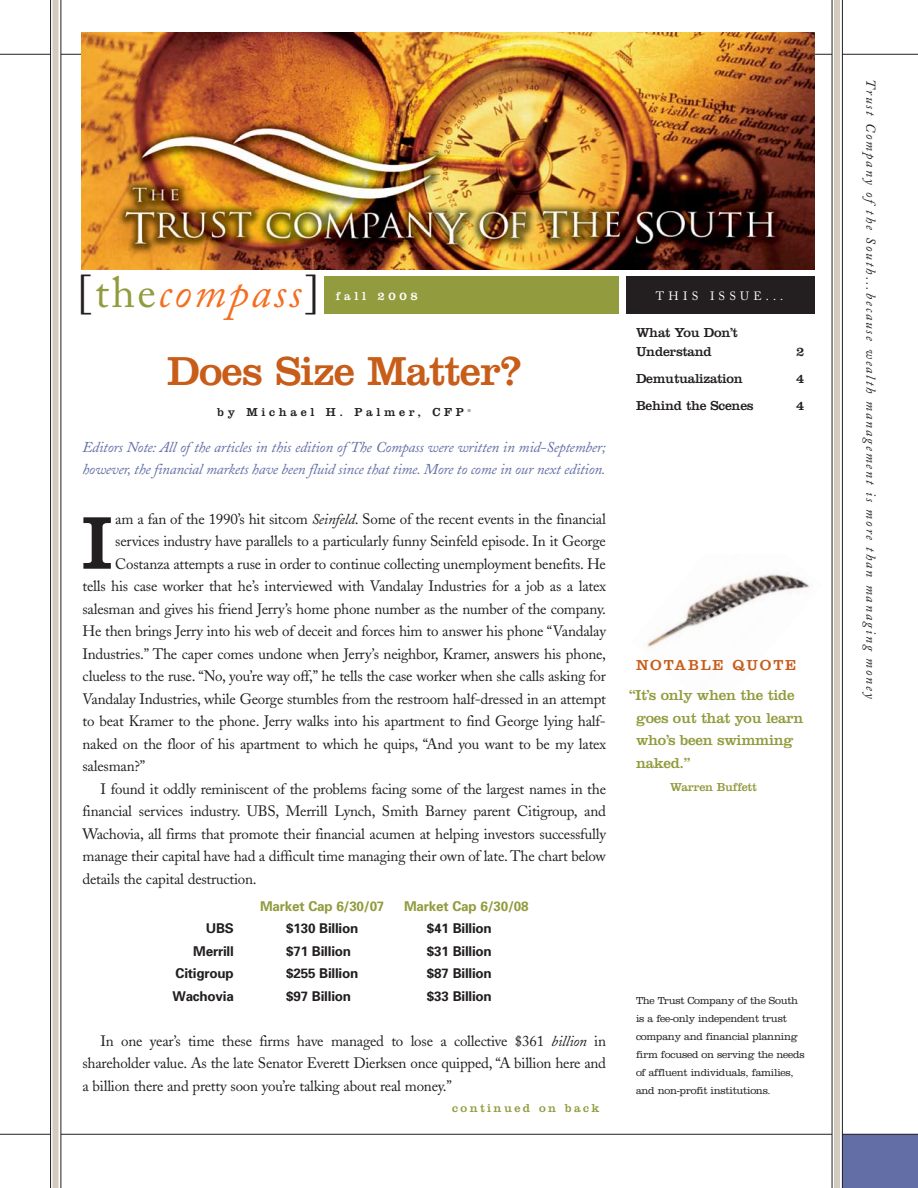
<style>
.page{position:relative;width:918px;height:1188px;background:#fff}
.page>*{position:absolute;margin:0;border:0;box-sizing:border-box;transform-origin:0 0}
.t1{font:77.55px "Clarendon";color:#231f20}
.t2{font:italic 43.5px "Adobe Caslon";letter-spacing:.06em;color:#f36f21}
.t3{font:42px "Clarendon";letter-spacing:-.02em;color:#c85c19}
.t4{font:15px/22.5px "Adobe Caslon";letter-spacing:-.015em;color:#231f20;text-align:justify}
.t5{font:italic 15px/22.5px "Adobe Caslon";letter-spacing:-.015em;color:#636ea6}
.t6{font:15px/22.5px "Clarendon";letter-spacing:-.02em;color:#929b3d}
.t7{font:15px "Clarendon";letter-spacing:.12em;color:#c85c19}
.t8{font:700 13.5px "Univers";letter-spacing:-.015em;color:#231f20}
.t9{font:italic 13.5px "Adobe Caslon";letter-spacing:.15em;color:#231f20}
.t10{font:13.5px/19.5px "Clarendon";letter-spacing:-.02em;color:#231f20}
.t11{font:700 13.5px "Univers";letter-spacing:-.015em;color:#929b3d}
.t12{font:12px "Clarendon";letter-spacing:.305em;color:#231f20}
.t13{font:12px "Clarendon";letter-spacing:.2em;color:#929b3d}
.t14{font:12px "Clarendon";letter-spacing:-.02em;color:#929b3d}
.t15{font:12px "Adobe Caslon";letter-spacing:.35em;color:#fff}
.t16{font:12px "Clarendon";letter-spacing:.305em;color:#fff}
.t17{font:300 10.5px/18px "Clarendon";letter-spacing:-.025em;color:#231f20}
.t18{font:300 4.5px "Clarendon";color:#231f20}
.s1{font-style:normal;color:#231f20}
.s2{font-style:normal;color:#929b3d}
.s3{font-style:italic}
</style>
<div class="page">
<img style="left:647px;top:573px;width:163px;height:77px">
<hr style="left:0;top:54px;width:918px;height:1px;background:#231f20">
<img style="left:81px;top:33px;width:734px;height:237px">
<div style="left:842px;top:1134px;width:76px;height:54px;background:#636ea6"></div>
<hr style="left:0;top:1134px;width:918px;height:1px;background:#231f20">
<svg style="left:51px;top:51px;width:10px;height:9px"></svg>
<svg style="left:51px;top:1131px;width:10px;height:9px"></svg>
<div style="left:832px;top:1131px;width:10px;height:9px;background:#fff"></div>
<div style="left:832px;top:51px;width:10px;height:9px;background:#fff"></div>
<div style="left:834px;top:0;width:6px;height:1188px;background:#d2cbbe"></div>
<hr style="left:832px;top:0;width:1px;height:1188px;background:#231f20">
<hr style="left:842px;top:0;width:1px;height:1188px;background:#231f20">
<div style="left:52px;top:0;width:6px;height:1188px;background:#d2cbbe"></div>
<hr style="left:50px;top:0;width:1px;height:1188px;background:#231f20">
<hr style="left:61px;top:0;width:1px;height:1188px;background:#231f20">
<div style="left:324px;top:276px;width:295px;height:38px;background:#929b3d"></div>
<div style="left:626px;top:276px;width:189px;height:38px;background:#231f20"></div>
<h2 class="t2" style="left:77px;top:275px;width:244px"><span class="s1">[</span><span class="s2">the</span>compass<span class="s1">]</span></h2>
<p class="t16" style="left:336px;top:292px;width:83px">fall 2008</p>
<h3 class="t3" style="left:167px;top:356px;width:356px">Does Size Matter?</h3>
<p class="t12" style="left:217px;top:408px;width:248px">by Michael H. Palmer, CFP</p>
<p class="t18" style="left:467px;top:409px;width:5px">®</p>
<p class="t5" style="left:82px;top:437px;width:525px">Editors Note: All of the articles in this edition of The Compass were written in mid-September; however, the financial markets have been fluid since that time. More to come in our next edition.</p>
<h1 class="t1" style="left:82px;top:516px;width:32px">I</h1>
<p class="t4" style="left:115px;top:509px;width:492px">am a fan of the 1990’s hit sitcom <span class="s3">Seinfeld</span>. Some of the recent events in the financial</p>
<p class="t4" style="left:115px;top:532px;width:492px">services industry have parallels to a particularly funny Seinfeld episode. In it George</p>
<p class="t4" style="left:115px;top:554px;width:492px">Costanza attempts a ruse in order to continue collecting unemployment benefits. He</p>
<p class="t4" style="left:82px;top:577px;width:525px">tells his case worker that he’s interviewed with Vandalay Industries for a job as a latex</p>
<p class="t4" style="left:82px;top:599px;width:525px">salesman and gives his friend Jerry’s home phone number as the number of the company.</p>
<p class="t4" style="left:82px;top:622px;width:525px">He then brings Jerry into his web of deceit and forces him to answer his phone “Vandalay</p>
<p class="t4" style="left:82px;top:644px;width:525px">Industries.” The caper comes undone when Jerry’s neighbor, Kramer, answers his phone,</p>
<p class="t4" style="left:82px;top:667px;width:525px">clueless to the ruse. “No, you’re way off,” he tells the case worker when she calls asking for</p>
<p class="t4" style="left:82px;top:689px;width:525px">Vandalay Industries, while George stumbles from the restroom half-dressed in an attempt</p>
<p class="t4" style="left:82px;top:712px;width:525px">to beat Kramer to the phone. Jerry walks into his apartment to find George lying half-</p>
<p class="t4" style="left:82px;top:734px;width:525px">naked on the floor of his apartment to which he quips, “And you want to be my latex</p>
<p class="t4" style="left:82px;top:757px;width:64px">salesman?”</p>
<p class="t4" style="left:101px;top:779px;width:507px">I found it oddly reminiscent of the problems facing some of the largest names in the</p>
<p class="t4" style="left:82px;top:802px;width:525px">financial services industry. UBS, Merrill Lynch, Smith Barney parent Citigroup, and</p>
<p class="t4" style="left:82px;top:824px;width:525px">Wachovia, all firms that promote their financial acumen at helping investors successfully</p>
<p class="t4" style="left:82px;top:847px;width:525px">manage their capital have had a difficult time managing their own of late. The chart below</p>
<p class="t4" style="left:82px;top:869px;width:176px">details the capital destruction.</p>
<p class="t11" style="left:260px;top:901px;width:126px">Market Cap 6/30/07</p>
<p class="t11" style="left:404px;top:901px;width:126px">Market Cap 6/30/08</p>
<p class="t8" style="left:206px;top:923px;width:30px">UBS</p>
<p class="t8" style="left:286px;top:923px;width:74px">$130 Billion</p>
<p class="t8" style="left:427px;top:923px;width:66px">$41 Billion</p>
<p class="t8" style="left:193px;top:946px;width:42px">Merrill</p>
<p class="t8" style="left:286px;top:946px;width:66px">$71 Billion</p>
<p class="t8" style="left:427px;top:946px;width:66px">$31 Billion</p>
<p class="t8" style="left:176px;top:968px;width:60px">Citigroup</p>
<p class="t8" style="left:286px;top:968px;width:74px">$255 Billion</p>
<p class="t8" style="left:427px;top:968px;width:66px">$87 Billion</p>
<p class="t8" style="left:173px;top:991px;width:63px">Wachovia</p>
<p class="t8" style="left:286px;top:991px;width:66px">$97 Billion</p>
<p class="t8" style="left:427px;top:991px;width:66px">$33 Billion</p>
<p class="t4" style="left:82px;top:1031px;width:525px;text-indent:18px">In one year’s time these firms have managed to lose a collective $361 <span class="s3">billion</span> in shareholder value. As the late Senator Everett Dierksen once quipped, “A billion here and a billion there and pretty soon you’re talking about real money.”</p>
<p class="t13" style="left:452px;top:1104px;width:149px">continued on back</p>
<p class="t15" style="left:656px;top:291px;width:129px">THIS ISSUE...</p>
<p class="t10" style="left:636px;top:324px;width:103px">What You Don’t<br>Understand</p>
<p class="t10" style="left:796px;top:343px;width:10px">2</p>
<p class="t10" style="left:636px;top:370px;width:108px">Demutualization</p>
<p class="t10" style="left:796px;top:370px;width:10px">4</p>
<p class="t10" style="left:636px;top:397px;width:119px">Behind the Scenes</p>
<p class="t10" style="left:796px;top:397px;width:10px">4</p>
<p class="t7" style="left:636px;top:660px;width:162px">NOTABLE QUOTE</p>
<p class="t6" style="left:636px;top:686px;width:169px;text-indent:-7px">“It’s only when the tide goes out that you learn who’s been swimming naked.”</p>
<p class="t14" style="left:670px;top:783px;width:88px">Warren Buffett</p>
<p class="t17" style="left:636px;top:993px;width:170px">The Trust Company of the South is a fee-only independent trust company and financial planning firm focused on serving the needs of affluent individuals, families, and non-profit institutions.</p>
<p class="t9" style="left:877px;top:79px;width:621px;rotate:90deg">Trust Company of the South...because wealth management is more than managing money</p>
</div>
